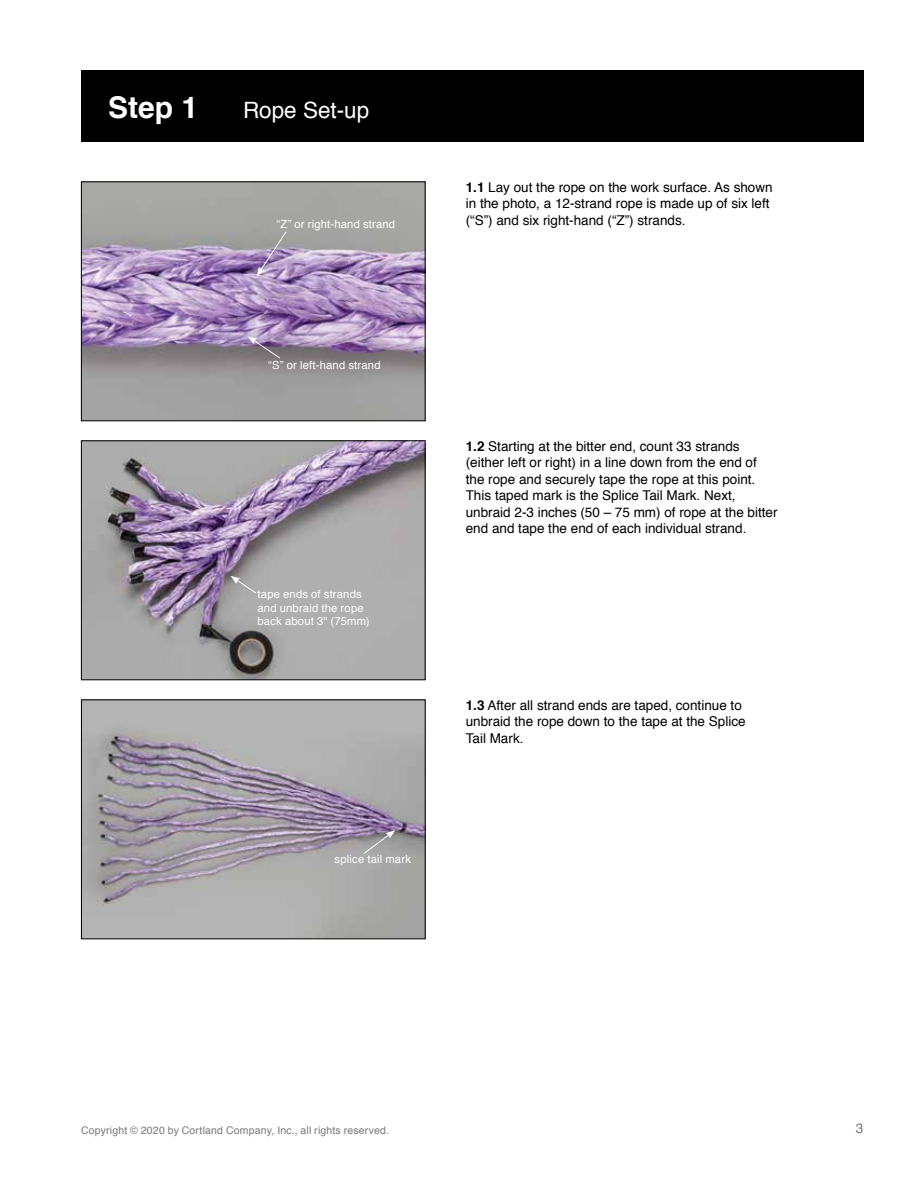
<style>
.page{position:relative;width:918px;height:1188px;background:#fff}
.page>*{position:absolute;margin:0;border:0;box-sizing:border-box;transform-origin:0 0}
.t1{font:700 30px "Helvetica";color:#fff}
.t2{font:22.5px "Helvetica";color:#fff}
.t3{font:13.5px/16.5px "Helvetica";color:#000}
.t4{font:13.5px "Helvetica";color:#77787b}
.t5{font:11.25px/13.5px "Helvetica";letter-spacing:.015em;color:#fff}
.t6{font:10.5px "Helvetica";letter-spacing:.015em;color:#77787b}
.s1{font-weight:700}
</style>
<div class="page">
<div style="left:81px;top:71px;width:783px;height:71px;background:#000"></div>
<img style="left:83px;top:183px;width:341px;height:236px">
<div style="left:81px;top:181px;width:345px;height:240px;border:1px solid #000"></div>
<img style="left:83px;top:442px;width:341px;height:236px">
<div style="left:81px;top:440px;width:345px;height:240px;border:1px solid #000"></div>
<img style="left:83px;top:701px;width:341px;height:236px">
<div style="left:81px;top:699px;width:345px;height:240px;border:1px solid #000"></div>
<svg style="left:257px;top:231px;width:30px;height:45px"></svg>
<svg style="left:231px;top:576px;width:26px;height:18px"></svg>
<svg style="left:363px;top:830px;width:32px;height:25px"></svg>
<svg style="left:248px;top:336px;width:33px;height:23px"></svg>
<h1 class="t1" style="left:108px;top:83px;width:92px">Step 1</h1>
<h2 class="t2" style="left:243px;top:93px;width:128px">Rope Set-up</h2>
<p class="t5" style="left:276px;top:218px;width:120px">“Z” or right-hand strand</p>
<p class="t5" style="left:268px;top:359px;width:114px">“S” or left-hand strand</p>
<p class="t5" style="left:258px;top:588px;width:113px">tape ends of strands and unbraid the rope back about 3" (75mm)</p>
<p class="t5" style="left:334px;top:852px;width:78px">splice tail mark</p>
<p class="t3" style="left:466px;top:179px;width:308px"><span class="s1">1.1</span> Lay out the rope on the work surface. As shown in the photo, a 12-strand rope is made up of six left (“S”) and six right-hand (“Z”) strands.</p>
<p class="t3" style="left:466px;top:438px;width:313px"><span class="s1">1.2</span> Starting at the bitter end, count 33 strands (either left or right) in a line down from the end of the rope and securely tape the rope at this point.<br>This taped mark is the Splice Tail Mark. Next, unbraid 2-3 inches (50 – 75 mm) of rope at the bitter end and tape the end of each individual strand.</p>
<p class="t3" style="left:466px;top:697px;width:281px"><span class="s1">1.3</span> After all strand ends are taped, continue to unbraid the rope down to the tape at the Splice<br>Tail Mark.</p>
<p class="t6" style="left:81px;top:1122px;width:310px">Copyright © 2020 by Cortland Company, Inc., all rights reserved.</p>
<p class="t4" style="left:856px;top:1118px;width:9px">3</p>
</div>
